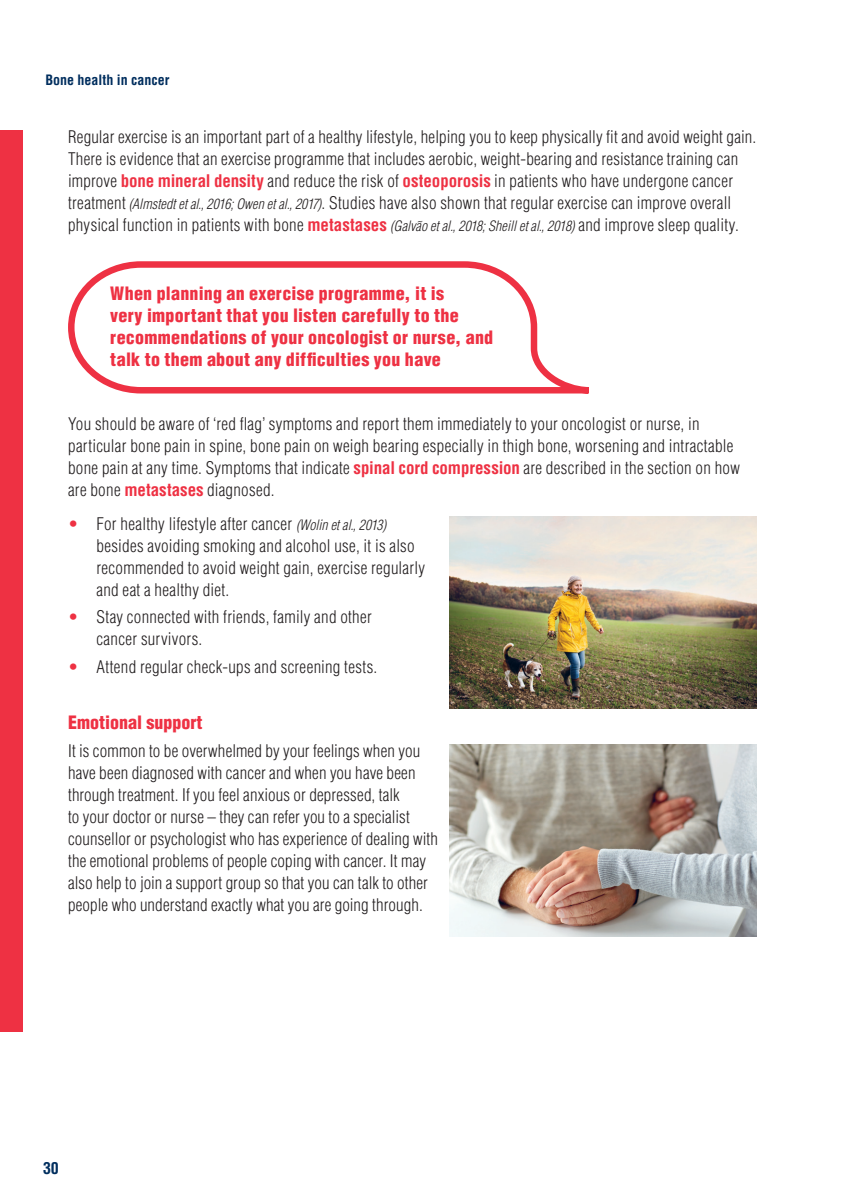
<style>
.page{position:relative;width:842px;height:1191px;background:#fff}
.page>*{position:absolute;margin:0;border:0;box-sizing:border-box;transform-origin:0 0}
.t1{font:900 condensed 18px/22px "Helvetica LT Std";letter-spacing:.015em;color:#ee3143}
.t2{font:300 condensed 17px/22px "Helvetica LT Std";letter-spacing:.015em;color:#231f20}
.t3{font:700 condensed 16px "Helvetica LT Std";color:#002e5e}
.t4{font:700 condensed 14px "Helvetica LT Std";color:#002e5e}
.s1{font-weight:700;color:#ee3143}
.s2{font-family:"Helvetica";font-style:italic;font-size:14px}
.s3{color:#ee3143}
</style>
<div class="page">
<div style="left:0;top:130px;width:23px;height:902px;background:#ee3143"></div>
<svg style="left:68px;top:261px;width:521px;height:133px"></svg>
<img style="left:449px;top:516px;width:308px;height:192px">
<img style="left:449px;top:744px;width:308px;height:192px">
<p class="t4" style="left:45px;top:71px;width:126px">Bone health in cancer</p>
<p class="t2" style="left:68px;top:125px;width:690px">Regular exercise is an important part of a healthy lifestyle, helping you to keep physically fit and avoid weight gain.<br>There is evidence that an exercise programme that includes aerobic, weight-bearing and resistance training can improve <span class="s1">bone mineral density</span> and reduce the risk of <span class="s1">osteoporosis</span> in patients who have undergone cancer treatment <span class="s2">(Almstedt et al., 2016; Owen et al., 2017)</span>. Studies have also shown that regular exercise can improve overall physical function in patients with bone <span class="s1">metastases</span> <span class="s2">(Galvão et al., 2018; Sheill et al., 2018)</span> and improve sleep quality.</p>
<p class="t1" style="left:110px;top:282px;width:384px">When planning an exercise programme, it is<br>very important that you listen carefully to the recommendations of your oncologist or nurse, and talk to them about any difficulties you have</p>
<p class="t2" style="left:68px;top:413px;width:673px">You should be aware of ‘red flag’ symptoms and report them immediately to your oncologist or nurse, in particular bone pain in spine, bone pain on weigh bearing especially in thigh bone, worsening and intractable bone pain at any time. Symptoms that indicate <span class="s1">spinal cord compression</span> are described in the section on how are bone <span class="s1">metastases</span> diagnosed.</p>
<p class="t2" style="left:96px;top:512px;width:330px;text-indent:-28px"><span class="s3">•</span> For healthy lifestyle after cancer <span class="s2">(Wolin et al., 2013) </span>besides avoiding smoking and alcohol use, it is also recommended to avoid weight gain, exercise regularly and eat a healthy diet.</p>
<p class="t2" style="left:96px;top:606px;width:277px;text-indent:-28px"><span class="s3">•</span> Stay connected with friends, family and other cancer survivors.</p>
<p class="t2" style="left:68px;top:656px;width:311px"><span class="s3">•</span> Attend regular check-ups and screening tests.</p>
<p class="t1" style="left:68px;top:711px;width:136px">Emotional support</p>
<p class="t2" style="left:68px;top:739px;width:371px">It is common to be overwhelmed by your feelings when you have been diagnosed with cancer and when you have been through treatment. If you feel anxious or depressed, talk<br>to your doctor or nurse – they can refer you to a specialist counsellor or psychologist who has experience of dealing with the emotional problems of people coping with cancer. It may also help to join a support group so that you can talk to other people who understand exactly what you are going through.</p>
<p class="t3" style="left:43px;top:1158px;width:17px">30</p>
</div>
